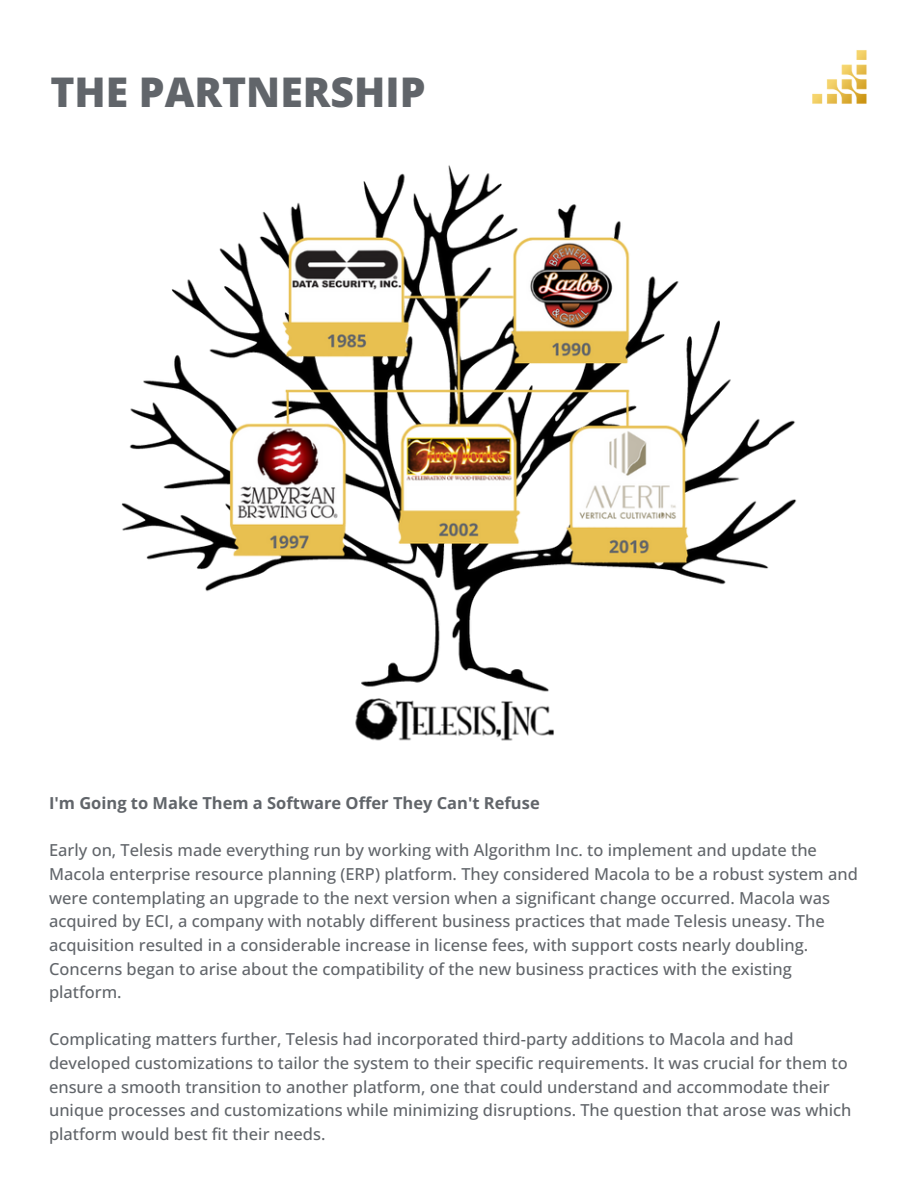
<style>
.page{position:relative;width:918px;height:1188px;background:#fff}
.page>*{position:absolute;margin:0;border:0;box-sizing:border-box;transform-origin:0 0}
.t1{font:800 40.95px "Open Sans";color:#61656a}
.t2{font:500 16.5px/23.7px "Open Sans";color:#61656a}
.t3{font:700 16.5px "Open Sans";color:#61656a}
</style>
<div class="page">
<img style="left:121px;top:165px;width:676px;height:576px">
<img style="left:812px;top:50px;width:55px;height:54px">
<p class="t1" style="left:50px;top:63px;width:377px">THE PARTNERSHIP</p>
<p class="t3" style="left:49px;top:792px;width:492px">I'm Going to Make Them a Software Offer They Can't Refuse</p>
<p class="t2" style="left:49px;top:838px;width:810px">Early on, Telesis made everything run by working with Algorithm Inc. to implement and update the Macola enterprise resource planning (ERP) platform. They considered Macola to be a robust system and were contemplating an upgrade to the next version when a significant change occurred. Macola was acquired by ECI, a company with notably different business practices that made Telesis uneasy. The acquisition resulted in a considerable increase in license fees, with support costs nearly doubling.<br>Concerns began to arise about the compatibility of the new business practices with the existing platform.</p>
<p class="t2" style="left:49px;top:1027px;width:804px">Complicating matters further, Telesis had incorporated third-party additions to Macola and had developed customizations to tailor the system to their specific requirements. It was crucial for them to ensure a smooth transition to another platform, one that could understand and accommodate their unique processes and customizations while minimizing disruptions. The question that arose was which platform would best fit their needs.</p>
</div>
